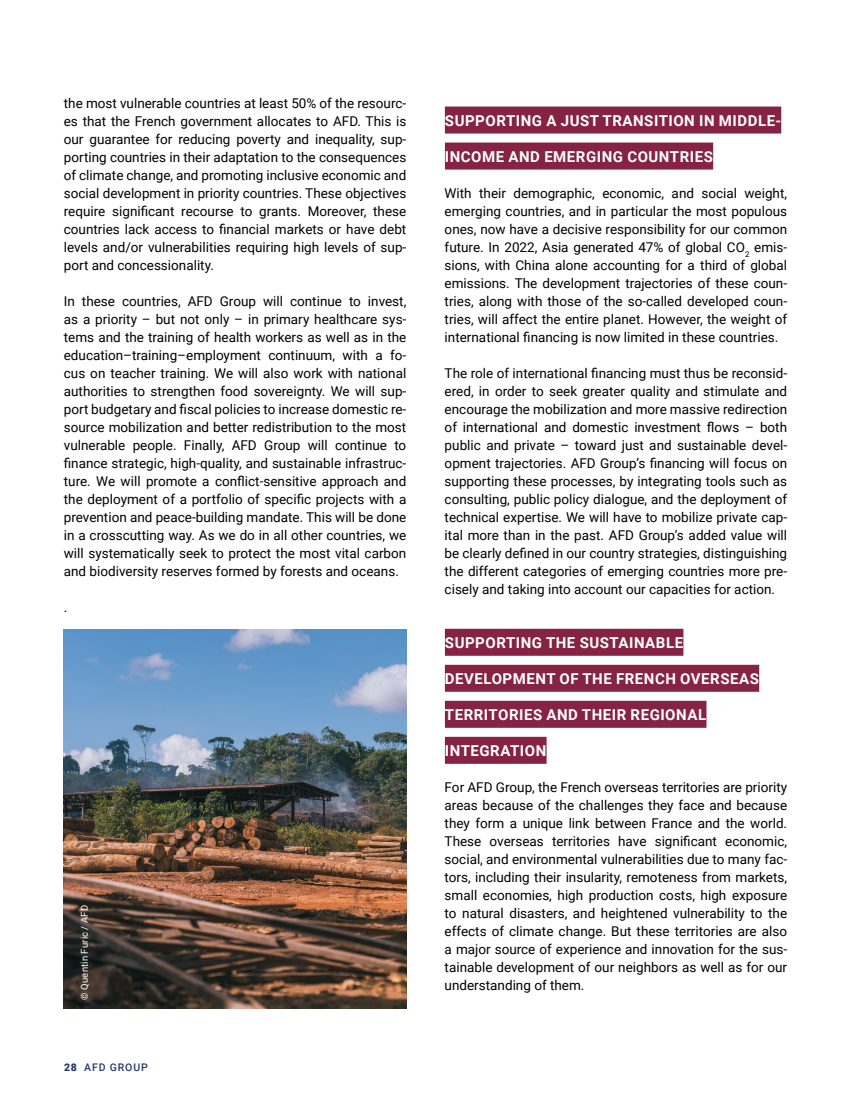
<style>
.page{position:relative;width:851px;height:1106px;background:#fff}
.page>*{position:absolute;margin:0;border:0;box-sizing:border-box;transform-origin:0 0}
.t1{font:700 15px "Roboto";letter-spacing:.035em;color:#fff}
.t2{font:13.5px/18px "Roboto";color:#000;text-align:justify}
.t3{font:500 10.5px "Roboto";letter-spacing:.085em;color:#273475}
.t4{font:9.45px "Roboto";letter-spacing:.025em;color:#fff}
.s1{font-weight:900}
</style>
<div class="page">
<div style="left:445px;top:107px;width:336px;height:27px;background:#862242"></div>
<div style="left:445px;top:143px;width:268px;height:27px;background:#862242"></div>
<div style="left:445px;top:629px;width:238px;height:27px;background:#862242"></div>
<div style="left:445px;top:665px;width:314px;height:27px;background:#862242"></div>
<div style="left:445px;top:701px;width:261px;height:27px;background:#862242"></div>
<div style="left:445px;top:737px;width:101px;height:27px;background:#862242"></div>
<img style="left:64px;top:629px;width:342px;height:379px">
<p class="t2" style="left:64px;top:94px;width:344px">the most vulnerable countries at least 50% of the resourc&shy;es that the French government allocates to AFD. This is our guarantee for reducing poverty and inequality, sup&shy;porting countries in their adaptation to the consequences of climate change, and promoting inclusive economic and social development in priority countries. These objectives require significant recourse to grants. Moreover, these countries lack access to financial markets or have debt levels and/or vulnerabilities requiring high levels of sup&shy;port and concessionality.</p>
<p class="t2" style="left:64px;top:292px;width:344px">In these countries, AFD Group will continue to invest, as a priority – but not only – in primary healthcare sys&shy;tems and the training of health workers as well as in the education–training–employment continuum, with a fo&shy;cus on teacher training. We will also work with national authorities to strengthen food sovereignty. We will sup&shy;port budgetary and fiscal policies to increase domestic re&shy;source mobilization and better redistribution to the most vulnerable people. Finally, AFD Group will continue to finance strategic, high-quality, and sustainable infrastruc&shy;ture. We will promote a conflict-sensitive approach and the deployment of a portfolio of specific projects with a prevention and peace-building mandate. This will be done in a crosscutting way. As we do in all other countries, we will systematically seek to protect the most vital carbon and biodiversity reserves formed by forests and oceans.</p>
<p class="t2" style="left:64px;top:598px;width:5px">.</p>
<p class="t4" style="left:78px;top:999px;width:96px;rotate:-90deg">© Quentin Furic / AFD</p>
<p class="t3" style="left:64px;top:1059px;width:85px"><span class="s1">28</span> AFD GROUP</p>
<p class="t1" style="left:445px;top:110px;width:338px">SUPPORTING A JUST TRANSITION IN MIDDLE-</p>
<p class="t1" style="left:445px;top:146px;width:269px">INCOME AND EMERGING COUNTRIES</p>
<p class="t2" style="left:444px;top:184px;width:344px">With their demographic, economic, and social weight, emerging countries, and in particular the most populous ones, now have a decisive responsibility for our common future. In 2022, Asia generated 47% of global CO<sub>2</sub> emis&shy;sions, with China alone accounting for a third of global emissions. The development trajectories of these coun&shy;tries, along with those of the so-called developed coun&shy;tries, will affect the entire planet. However, the weight of international financing is now limited in these countries.</p>
<p class="t2" style="left:444px;top:364px;width:344px">The role of international financing must thus be reconsid&shy;ered, in order to seek greater quality and stimulate and encourage the mobilization and more massive redirection of international and domestic investment flows – both public and private – toward just and sustainable devel&shy;opment trajectories. AFD Group’s financing will focus on supporting these processes, by integrating tools such as consulting, public policy dialogue, and the deployment of technical expertise. We will have to mobilize private cap&shy;ital more than in the past. AFD Group’s added value will be clearly defined in our country strategies, distinguishing the different categories of emerging countries more pre&shy;cisely and taking into account our capacities for action.</p>
<p class="t1" style="left:445px;top:632px;width:240px">SUPPORTING THE SUSTAINABLE</p>
<p class="t1" style="left:445px;top:668px;width:315px">DEVELOPMENT OF THE FRENCH OVERSEAS</p>
<p class="t1" style="left:445px;top:704px;width:263px">TERRITORIES AND THEIR REGIONAL</p>
<p class="t1" style="left:445px;top:740px;width:103px">INTEGRATION</p>
<p class="t2" style="left:444px;top:778px;width:344px">For AFD Group, the French overseas territories are priority areas because of the challenges they face and because they form a unique link between France and the world.<br>These overseas territories have significant economic, social, and environmental vulnerabilities due to many fac&shy;tors, including their insularity, remoteness from markets, small economies, high production costs, high exposure to natural disasters, and heightened vulnerability to the effects of climate change. But these territories are also a major source of experience and innovation for the sus&shy;tainable development of our neighbors as well as for our understanding of them.</p>
</div>
